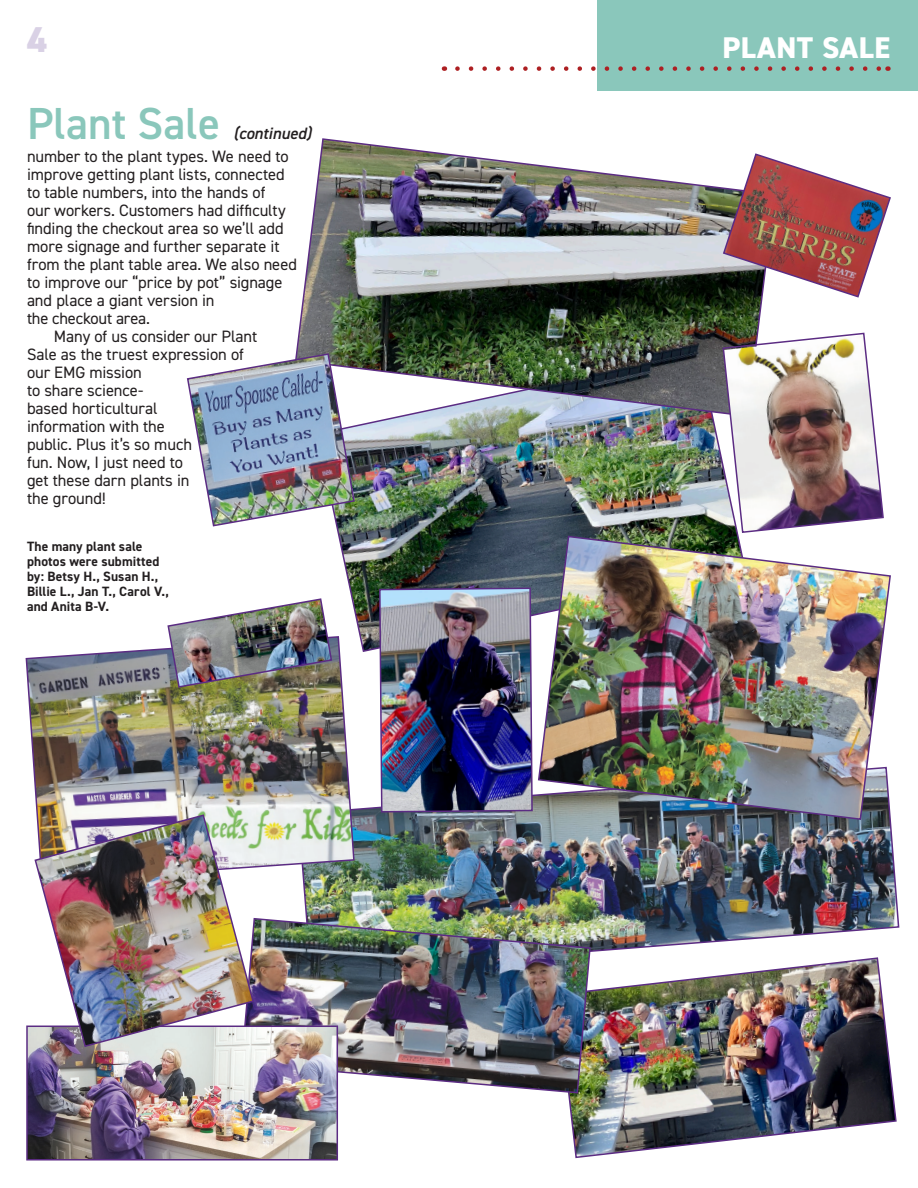
<style>
.page{position:relative;width:918px;height:1188px;background:#fff}
.page>*{position:absolute;margin:0;border:0;box-sizing:border-box;transform-origin:0 0}
.t1{font:600 45px "DIN2014";color:#8ac7bb}
.t2{font:800 36px "DIN2014";color:#d9d1e5}
.t3{font:800 30px "DIN2014";letter-spacing:.02em;color:#fff}
.Body_Copy{font:16.5px/18px "DIN2014";letter-spacing:-.005em;color:#231f20}
.t4{font:italic 600 16.5px "DIN2014";color:#231f20}
.Body_Copy-2{font:700 13.5px/15px "DIN2014";letter-spacing:.01em;color:#231f20}
</style>
<div class="page">
<img style="left:336px;top:418px;width:403px;height:234px">
<img style="left:303px;top:794px;width:597px;height:158px">
<img style="left:296px;top:138px;width:467px;height:280px">
<img style="left:537px;top:535px;width:355px;height:286px">
<div style="left:597px;top:0;width:321px;height:91px;background:#8ac7bb"></div>
<svg style="left:457px;top:66px;width:424px;height:5px"></svg>
<img style="left:568px;top:957px;width:329px;height:202px">
<img style="left:255px;top:917px;width:337px;height:177px">
<img style="left:29px;top:1029px;width:306px;height:129px">
<div style="left:26px;top:1026px;width:312px;height:135px;border:2px solid #5b2c83"></div>
<img style="left:722px;top:332px;width:162px;height:202px">
<img style="left:25px;top:635px;width:330px;height:248px">
<img style="left:167px;top:598px;width:166px;height:91px">
<img style="left:34px;top:813px;width:221px;height:235px">
<img style="left:378px;top:587px;width:156px;height:226px">
<img style="left:186px;top:352px;width:170px;height:175px">
<img style="left:722px;top:152px;width:169px;height:147px">
<p class="t2" style="left:27px;top:16px;width:22px">4</p>
<p class="t3" style="left:723px;top:28px;width:169px">PLANT SALE</p>
<p class="t1" style="left:27px;top:94px;width:195px">Plant Sale</p>
<p class="t4" style="left:234px;top:123px;width:80px">(continued)</p>
<p class="Body_Copy" style="left:27px;top:147px;width:271px">number to the plant types. We need to improve getting plant lists, connected to table numbers, into the hands of<br>our workers. Customers had difficulty finding the checkout area so we’ll add more signage and further separate it from the plant table area. We also need to improve our “price by pot” signage and place a giant version in<br>the checkout area.</p>
<p class="Body_Copy" style="left:27px;top:327px;width:232px;text-indent:27px">Many of us consider our Plant<br>Sale as the truest expression of our EMG mission<br>to share science-<br>based horticultural<br>information with the<br>public. Plus it’s so much<br>fun. Now, I just need to<br>get these darn plants in<br>the ground!</p>
<p class="Body_Copy-2" style="left:27px;top:538px;width:143px">The many plant sale photos were submitted by: Betsy H., Susan H.,<br>Billie L., Jan T., Carol V., and Anita B-V.</p>
</div>
